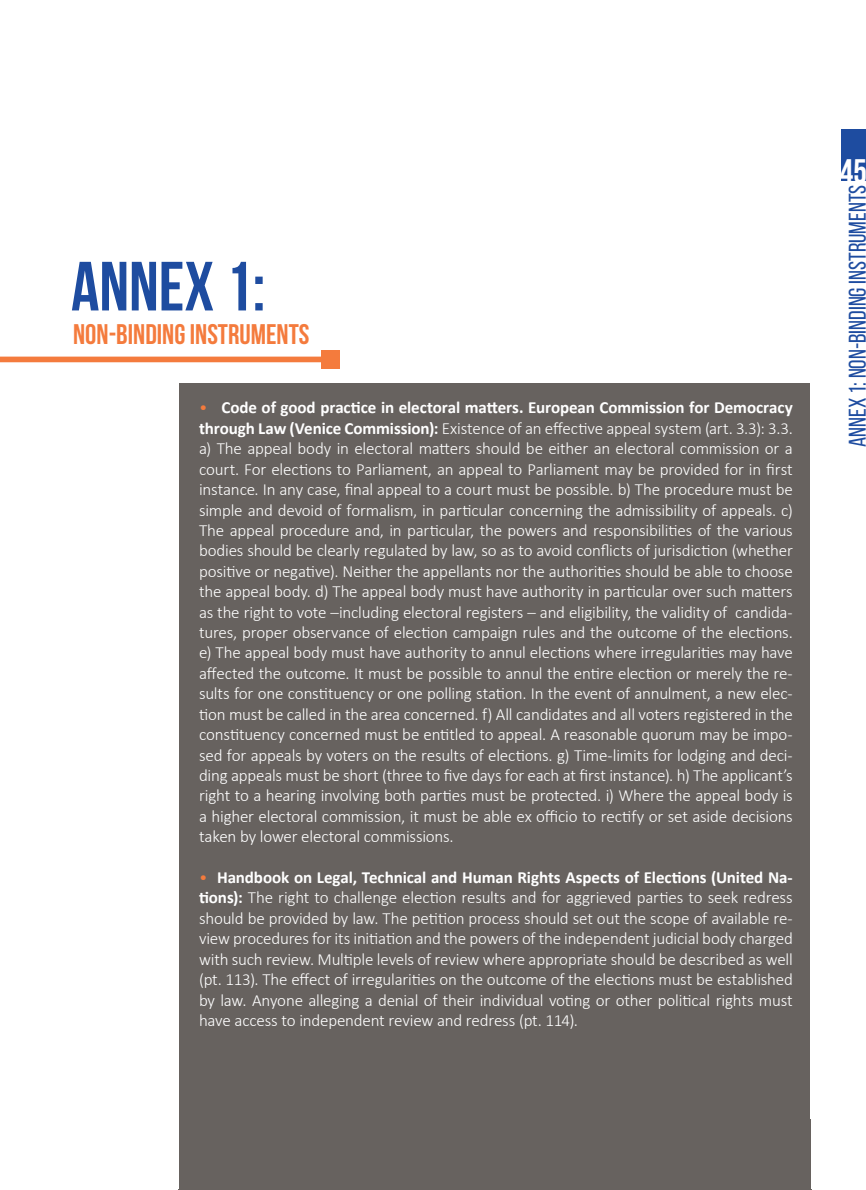
<style>
.page{position:relative;width:866px;height:1190px;background:#fff}
.page>*{position:absolute;margin:0;border:0;box-sizing:border-box;transform-origin:0 0}
.t1{font:700 69.45px "Bebas Neue";color:#1e4ca0}
.t2{font:700 34.05px "Bebas Neue";color:#fff}
.t3{font:700 28.35px "Bebas Neue";color:#f47b3d}
.t4{font:24.15px "Bebas Neue";color:#1e4ca0}
.t5{font:300 16.95px/20.4px "Calibri";letter-spacing:-.015em;color:#fff;text-align:justify}
.s1{color:#f47b3d}
.s2{font-weight:700}
</style>
<div class="page">
<div style="left:841px;top:130px;width:24px;height:51px;background:#1e4ca0"></div>
<div style="left:179px;top:383px;width:631px;height:773px;background:#67625f"></div>
<div style="left:321px;top:350px;width:18px;height:19px;background:#f47b3d"></div>
<div style="left:1px;top:357px;width:329px;height:5px;background:#f47b3d"></div>
<div style="left:178px;top:1119px;width:633px;height:70px;background:#67625f"></div>
<p class="t1" style="left:71px;top:248px;width:196px">ANNEX 1:</p>
<p class="t3" style="left:73px;top:319px;width:238px">NON-BINDING INSTRUMENTS</p>
<p class="t5" style="left:199px;top:397px;width:595px"><span class="s1">•</span> <span class="s2">Code of good practice in electoral matters. European Commission for Democracy through Law (Venice Commission):</span> Existence of an effective appeal system (art. 3.3): 3.3. a) The appeal body in electoral matters should be either an electoral commission or a court. For elections to Parliament, an appeal to Parliament may be provided for in first instance. In any case, final appeal to a court must be possible. b) The procedure must be simple and devoid of formalism, in particular concerning the admissibility of appeals. c)<br>The appeal procedure and, in particular, the powers and responsibilities of the various bodies should be clearly regulated by law, so as to avoid conflicts of jurisdiction (whether positive or negative). Neither the appellants nor the authorities should be able to choose the appeal body. d) The appeal body must have authority in particular over such matters as the right to vote –including electoral registers – and eligibility, the validity of candida&shy;tures, proper observance of election campaign rules and the outcome of the elections. e) The appeal body must have authority to annul elections where irregularities may have affected the outcome. It must be possible to annul the entire election or merely the re&shy;sults for one constituency or one polling station. In the event of annulment, a new elec&shy;tion must be called in the area concerned. f) All candidates and all voters registered in the constituency concerned must be entitled to appeal. A reasonable quorum may be impo&shy;sed for appeals by voters on the results of elections. g) Time-limits for lodging and deci&shy;ding appeals must be short (three to five days for each at first instance). h) The applicant’s right to a hearing involving both parties must be protected. i) Where the appeal body is a higher electoral commission, it must be able ex officio to rectify or set aside decisions taken by lower electoral commissions.</p>
<p class="t5" style="left:199px;top:867px;width:595px"><span class="s1">•</span> <span class="s2">Handbook on Legal, Technical and Human Rights Aspects of Elections (United Na&shy;tions):</span> The right to challenge election results and for aggrieved parties to seek redress should be provided by law. The petition process should set out the scope of available re&shy;view procedures for its initiation and the powers of the independent judicial body charged with such review. Multiple levels of review where appropriate should be described as well (pt. 113). The effect of irregularities on the outcome of the elections must be established by law. Anyone alleging a denial of their individual voting or other political rights must have access to independent review and redress (pt. 114).</p>
<p class="t2" style="left:839px;top:153px;width:29px">45</p>
<p class="t4" style="left:844px;top:447px;width:264px;rotate:-90deg">ANNEX 1: Non-Binding Instruments</p>
</div>
